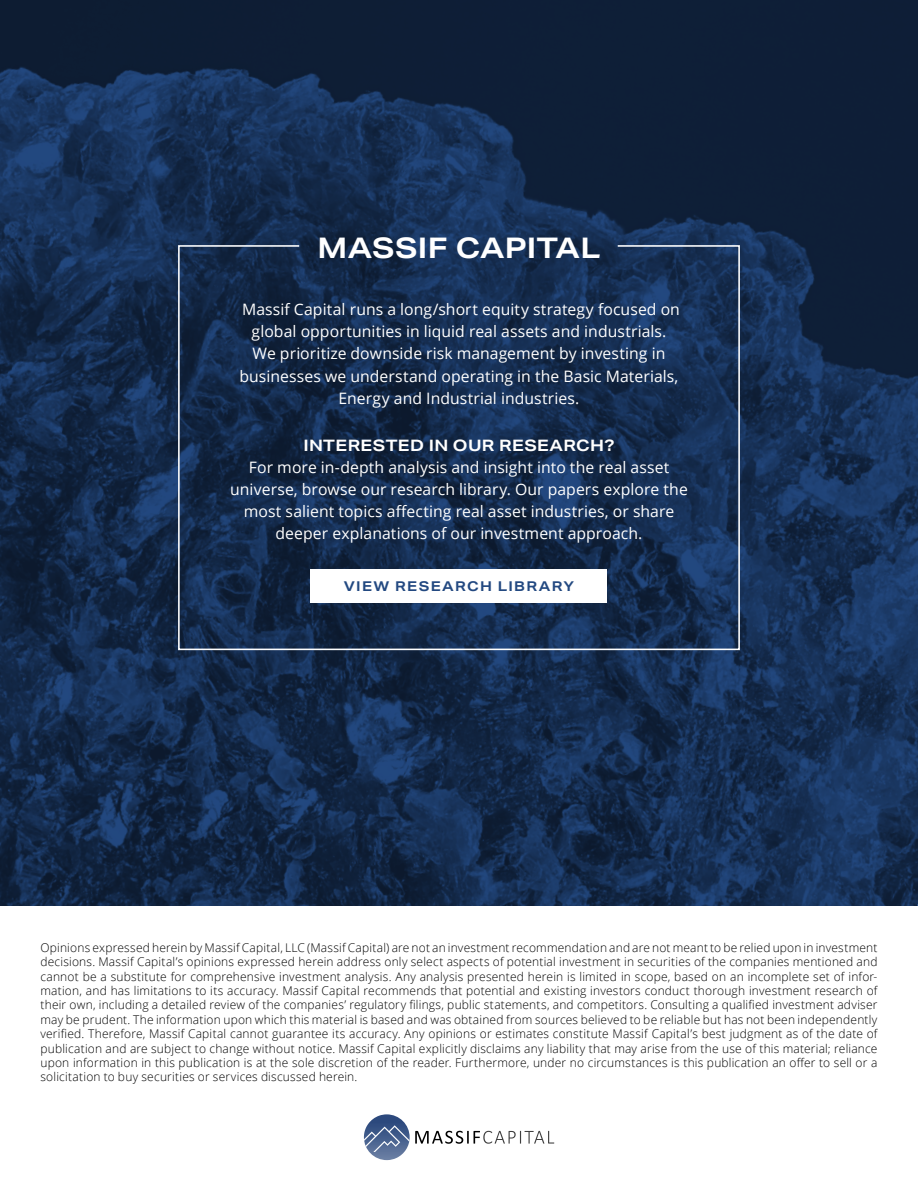
<style>
.page{position:relative;width:918px;height:1188px;background:#fff}
.page>*{position:absolute;margin:0;border:0;box-sizing:border-box;transform-origin:0 0}
.t1{font:700 28.35px "Aktiv Grotesk Ex";letter-spacing:.01em;color:#fff}
.t2{font:15.75px/22px "Open Sans";letter-spacing:.005em;color:#fff;text-align:center}
.t3{font:700 15.75px "Aktiv Grotesk Ex";letter-spacing:.025em;color:#fff}
.t4{font:700 13.5px "Aktiv Grotesk Ex";letter-spacing:.095em;color:#234981}
.t5{font:300 12px/14.4px "Open Sans";letter-spacing:.02em;color:#000;text-align:justify}
</style>
<div class="page">
<img style="left:0;top:0;width:918px;height:905px">
<svg style="left:177px;top:244px;width:564px;height:407px"></svg>
<svg style="left:415px;top:1131px;width:139px;height:13px"></svg>
<img style="left:367px;top:1116px;width:12px;height:9px">
<svg style="left:364px;top:1125px;width:45px;height:27px"></svg>
<h1 class="t1" style="left:318px;top:230px;width:284px">MASSIF CAPITAL</h1>
<p class="t2" style="left:240px;top:298px;width:442px">Massif Capital runs a long/short equity strategy focused on global opportunities in liquid real assets and industrials.<br>We prioritize downside risk management by investing in businesses we understand operating in the Basic Materials, Energy and Industrial industries.</p>
<h2 class="t3" style="left:303px;top:436px;width:313px">INTERESTED IN OUR RESEARCH?</h2>
<h2 class="t2" style="left:230px;top:456px;width:459px">For more in-depth analysis and insight into the real asset universe, browse our research library. Our papers explore the most salient topics affecting real asset industries, or share deeper explanations of our investment approach.</h2>
<p class="t4" style="left:344px;top:578px;width:232px">VIEW RESEARCH LIBRARY</p>
<p class="t5" style="left:40px;top:940px;width:839px">Opinions expressed herein by Massif Capital, LLC (Massif Capital) are not an investment recommendation and are not meant to be relied upon in investment decisions. Massif Capital’s opinions expressed herein address only select aspects of potential investment in securities of the companies mentioned and cannot be a substitute for comprehensive investment analysis. Any analysis presented herein is limited in scope, based on an incomplete set of infor&shy;mation, and has limitations to its accuracy. Massif Capital recommends that potential and existing investors conduct thorough investment research of their own, including a detailed review of the companies’ regulatory filings, public statements, and competitors. Consulting a qualified investment adviser may be prudent. The information upon which this material is based and was obtained from sources believed to be reliable but has not been independently verified. Therefore, Massif Capital cannot guarantee its accuracy. Any opinions or estimates constitute Massif Capital’s best judgment as of the date of publication and are subject to change without notice. Massif Capital explicitly disclaims any liability that may arise from the use of this material; reliance upon information in this publication is at the sole discretion of the reader. Furthermore, under no circumstances is this publication an offer to sell or a solicitation to buy securities or services discussed herein.</p>
</div>
